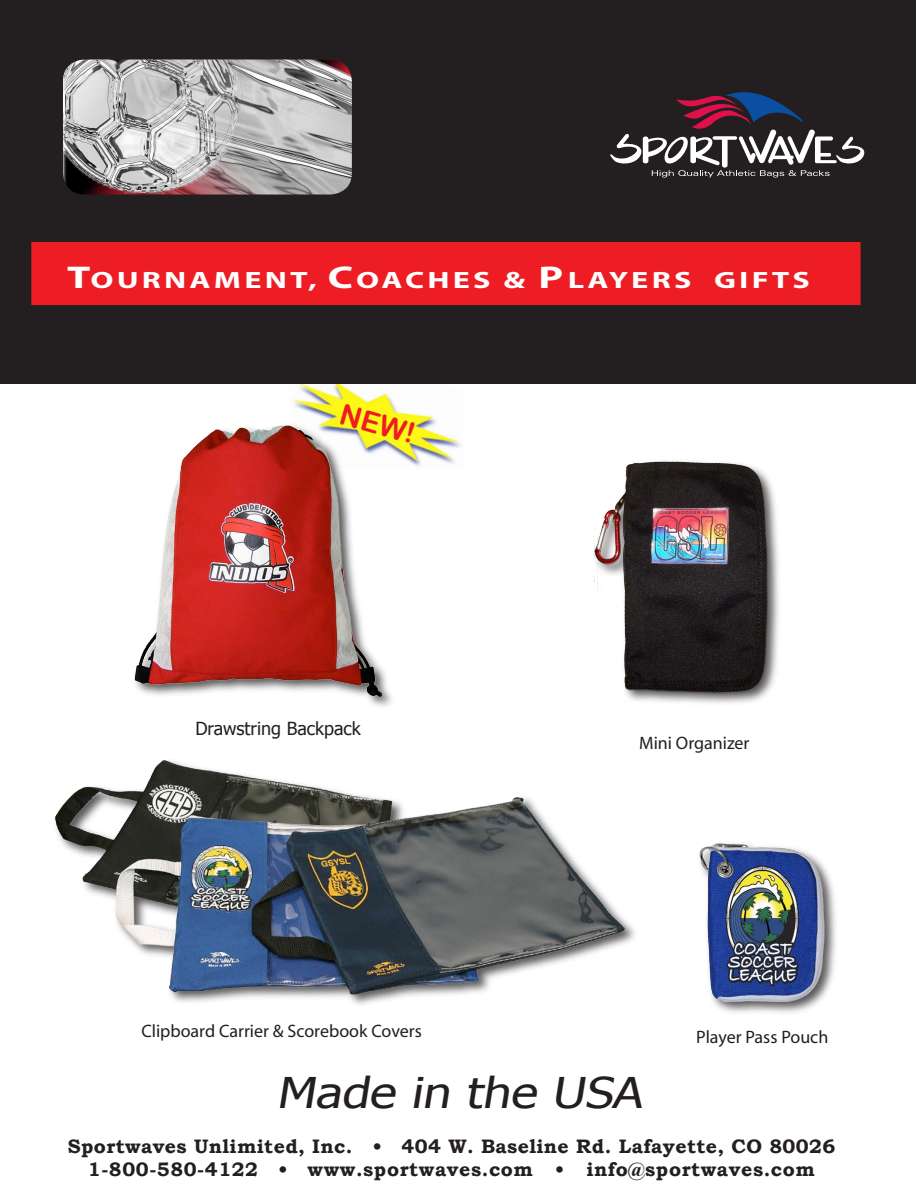
<style>
.page{position:relative;width:918px;height:1188px;background:#fff}
.page>*{position:absolute;margin:0;border:0;box-sizing:border-box;transform-origin:0 0}
.t1{font:italic 42.3px "Tahoma";color:#231f20;scale:1.18 1}
.t2{font:28.5px "Arial Rounded MT Bold";color:#ee1d23}
.t3{font:23.7px "Myriad Headline";letter-spacing:.12em;color:#fff;scale:1.35 1}
.t4{font:700 19.5px "Bookman Old Style";letter-spacing:.02em;color:#231f20}
.t5{font:18px "Myriad";color:#231f20}
.t6{font:18px "Tahoma";color:#231f20}
.s1{font-size:31.5px}
</style>
<div class="page">
<img style="left:55px;top:760px;width:580px;height:245px">
<img style="left:593px;top:461px;width:186px;height:242px">
<div style="left:695px;top:839px;width:144px;height:177px;background:#231f20;opacity:.75"></div>
<img style="left:695px;top:839px;width:138px;height:171px">
<img style="left:293px;top:384px;width:168px;height:82px">
<img style="left:134px;top:408px;width:262px;height:295px">
<div style="left:0;top:0;width:916px;height:384px;background:#231f20"></div>
<svg style="left:610px;top:92px;width:254px;height:86px"></svg>
<div style="left:31px;top:241px;width:830px;height:65px;background:#ee1d23"></div>
<div style="left:30px;top:241px;width:832px;height:65px;border:1px solid #231f20"></div>
<img style="left:63px;top:60px;width:289px;height:135px;border-radius:22px">
<p class="t3" style="left:67px;top:268px;width:551px"><span class="s1">T</span>OURNAMENT, <span class="s1">C</span>OACHES &amp; <span class="s1">P</span>LAYERS GIFTS</p>
<p class="t2" style="left:345px;top:397px;width:78px;rotate:16deg">NEW!</p>
<p class="t6" style="left:195px;top:716px;width:167px">Drawstring Backpack</p>
<p class="t5" style="left:639px;top:734px;width:112px">Mini Organizer</p>
<p class="t5" style="left:141px;top:1022px;width:282px">Clipboard Carrier &amp; Scorebook Covers</p>
<p class="t5" style="left:696px;top:1028px;width:134px">Player Pass Pouch</p>
<p class="t1" style="left:276px;top:1065px;width:318px">Made in the USA</p>
<p class="t4" style="left:68px;top:1132px;width:769px">Sportwaves Unlimited, Inc. • 404 W. Baseline Rd. Lafayette, CO 80026</p>
<p class="t4" style="left:88px;top:1155px;width:729px">1-800-580-4122 • www.sportwaves.com • info@sportwaves.com</p>
</div>
